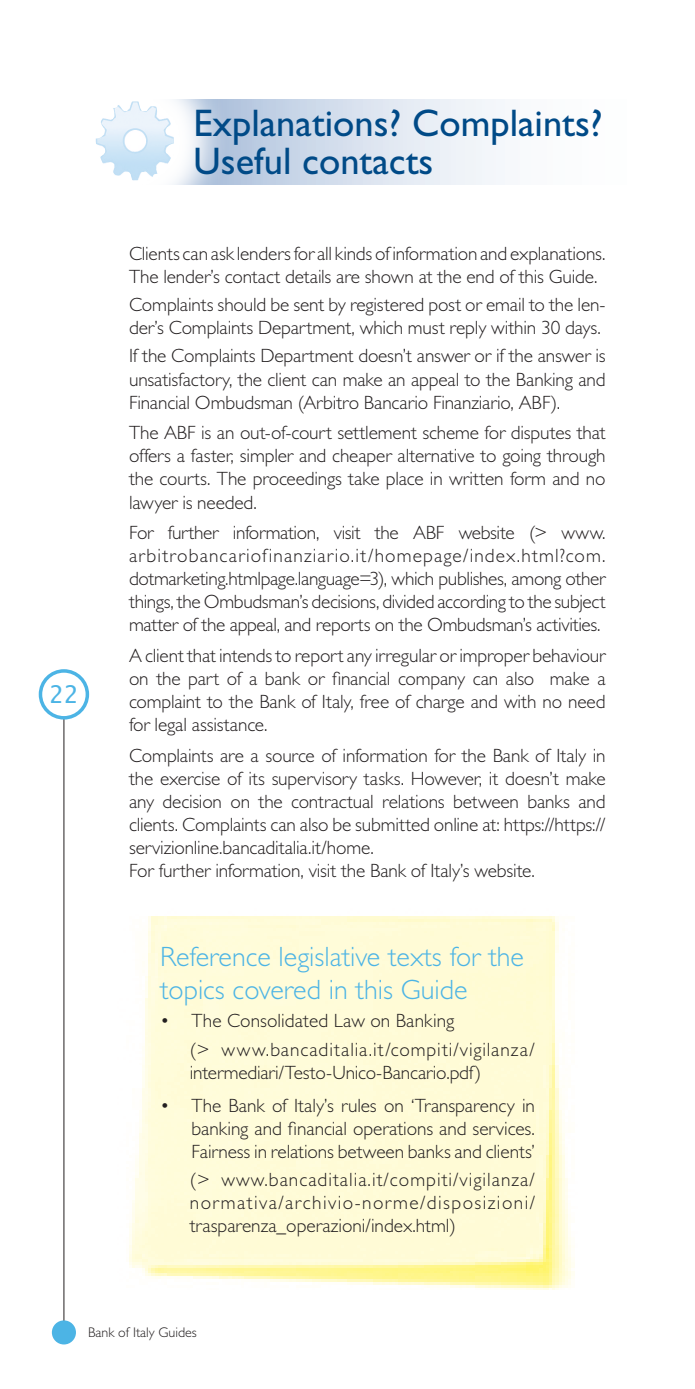
<style>
.page{position:relative;width:695px;height:1389px;background:#fff}
.page>*{position:absolute;margin:0;border:0;box-sizing:border-box;transform-origin:0 0}
.TITOLO_SEZIONE{font:38.5px/38.5px "Gill Sans Std";color:#004a87}
.TITOLO_PARAGRAFO{font:300 28px/33.6px "Gill Sans Std";color:#4cb4e5}
.t1{font:24.5px "Lucida Console";color:#4cb4e5}
.PARAGRAFO{font:300 19.25px/23.1px "Gill Sans Std";letter-spacing:-.005em;color:#231f20;text-align:justify}
.PARAGRAFO-2{font:300 19.25px/23.1px "Gill Sans Std";letter-spacing:.025em;color:#231f20}
.t2{font:300 14px "Gill Sans Std";color:#231f20}
</style>
<div class="page">
<hr style="left:64px;top:718px;width:1px;height:605px;background:#231f20">
<div style="left:54px;top:1322px;width:20px;height:21px;background:#4cb4e5;border-radius:50%"></div>
<div style="left:52px;top:1320px;width:24px;height:24px;border:4px solid #4cb4e5;border-radius:50%"></div>
<div style="left:39px;top:669px;width:50px;height:51px;border:4px solid #4cb4e5;border-radius:50%"></div>
<svg style="left:230px;top:99px;width:275px;height:86px"></svg>
<img style="left:95px;top:101px;width:79px;height:79px">
<img style="left:129px;top:916px;width:446px;height:374px">
<p class="t1" style="left:49px;top:684px;width:31px">22</p>
<p class="TITOLO_SEZIONE" style="left:193px;top:104px;width:410px">Explanations? Complaints?<br>Useful contacts</p>
<p class="PARAGRAFO" style="left:129px;top:242px;width:478px">Clients can ask lenders for all kinds of information and explanations.<br>The lender’s contact details are shown at the end of this Guide.</p>
<p class="PARAGRAFO" style="left:129px;top:294px;width:478px">Complaints should be sent by registered post or email to the len&shy;der’s Complaints Department, which must reply within 30 days.</p>
<p class="PARAGRAFO" style="left:129px;top:345px;width:478px">If the Complaints Department doesn’t answer or if the answer is unsatisfactory, the client can make an appeal to the Banking and Financial Ombudsman (Arbitro Bancario Finanziario, ABF).</p>
<p class="PARAGRAFO" style="left:129px;top:421px;width:478px">The ABF is an out-of-court settlement scheme for disputes that offers a faster, simpler and cheaper alternative to going through the courts. The proceedings take place in written form and no lawyer is needed.</p>
<p class="PARAGRAFO" style="left:129px;top:521px;width:478px">For further information, visit the ABF website (&gt; www. arbitrobancariofinanziario.it/homepage/index.html?com. dotmarketing.htmlpage.language=3), which publishes, among other things, the Ombudsman’s decisions, divided according to the subject matter of the appeal, and reports on the Ombudsman’s activities.</p>
<p class="PARAGRAFO" style="left:129px;top:644px;width:478px">A client that intends to report any irregular or improper behaviour on the part of a bank or financial company can also make a complaint to the Bank of Italy, free of charge and with no need for legal assistance.</p>
<p class="PARAGRAFO" style="left:129px;top:744px;width:478px">Complaints are a source of information for the Bank of Italy in the exercise of its supervisory tasks. However, it doesn’t make any decision on the contractual relations between banks and clients. Complaints can also be submitted online at: https://https:// servizionline.bancaditalia.it/home.</p>
<p class="PARAGRAFO" style="left:129px;top:860px;width:407px">For further information, visit the Bank of Italy’s website.</p>
<p class="TITOLO_PARAGRAFO" style="left:160px;top:940px;width:365px">Reference legislative texts for the topics covered in this Guide</p>
<p class="PARAGRAFO" style="left:160px;top:1010px;width:296px">• The Consolidated Law on Banking</p>
<p class="PARAGRAFO-2" style="left:190px;top:1038px;width:346px">(&gt; www.bancaditalia.it/compiti/vigilanza/ intermediari/Testo-Unico-Bancario.pdf)</p>
<p class="PARAGRAFO" style="left:191px;top:1094px;width:345px;text-indent:-32px">• The Bank of Italy’s rules on ‘Transparency in banking and financial operations and services.<br>Fairness in relations between banks and clients’</p>
<p class="PARAGRAFO" style="left:190px;top:1168px;width:347px">(&gt; www.bancaditalia.it/compiti/vigilanza/ normativa/archivio-norme/disposizioni/ trasparenza_operazioni/index.html)</p>
<p class="t2" style="left:88px;top:1325px;width:110px">Bank of Italy Guides</p>
</div>
